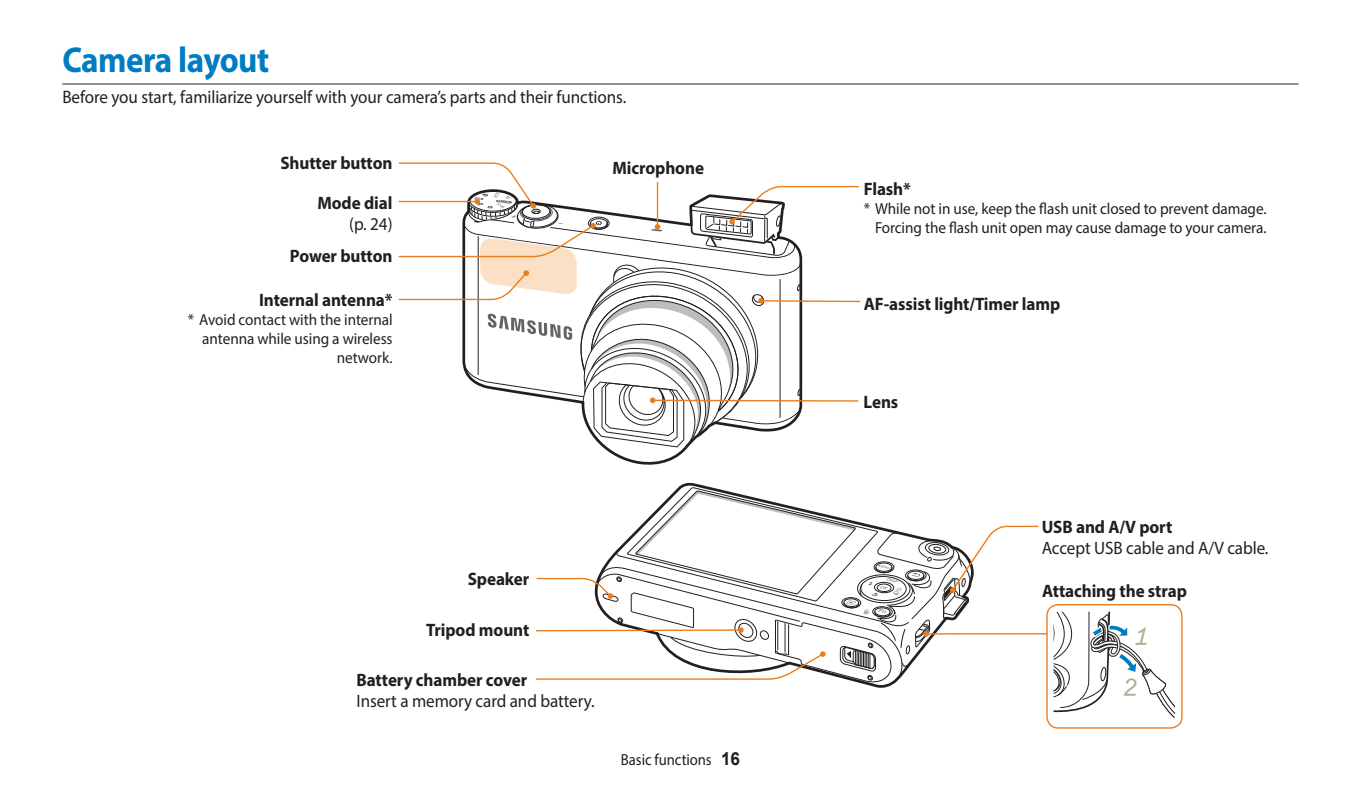
<style>
.page{position:relative;width:1361px;height:794px;background:#fff}
.page>*{position:absolute;margin:0;border:0;box-sizing:border-box;transform-origin:0 0}
.t1{font:700 36px "Myriad Pro";letter-spacing:-.015em;color:#007cc2;scale:.92 1}
.t2{font:700 18px "Myriad Pro";letter-spacing:-.005em;color:#231f20;scale:.95 1}
.t3{font:18px "Myriad Pro";letter-spacing:-.005em;color:#231f20;scale:.95 1}
.t4{font:18px "Glyphs ENG";color:#b8ab95}
.t5{font:16px/19px "Myriad Pro";letter-spacing:-.005em;color:#231f20;text-align:right;scale:.95 1}
.t6{font:16px "Myriad Pro";letter-spacing:-.005em;color:#231f20;scale:.92 1}
.s1{font-family:"Arial";font-weight:700;font-size:18px}
</style>
<div class="page">
<hr style="left:62px;top:84px;width:1236px;height:1px;background:#231f20">
<div style="left:1046px;top:604px;width:136px;height:124px;border:1px solid #ea7e1d;border-radius:11px"></div>
<svg style="left:1053px;top:611px;width:122px;height:107px"></svg>
<hr style="left:926px;top:633px;width:121px;height:1px;background:#ea7e1d">
<svg style="left:398px;top:162px;width:641px;height:523px"></svg>
<h1 class="t1" style="left:62px;top:47px;width:226px">Camera layout</h1>
<p class="t3" style="left:62px;top:90px;width:595px">Before you start, familiarize yourself with your camera’s parts and their functions.</p>
<p class="t2" style="left:280px;top:157px;width:119px">Shutter button</p>
<p class="t2" style="left:317px;top:197px;width:80px">Mode dial</p>
<p class="t3" style="left:349px;top:218px;width:47px">(p. 24)</p>
<p class="t2" style="left:290px;top:249px;width:109px">Power button</p>
<p class="t2" style="left:259px;top:293px;width:142px">Internal antenna*</p>
<p class="t5" style="left:188px;top:313px;width:217px">* Avoid contact with the internal antenna while using a wireless network.</p>
<p class="t2" style="left:612px;top:161px;width:98px">Microphone</p>
<p class="t2" style="left:468px;top:572px;width:66px">Speaker</p>
<p class="t2" style="left:426px;top:623px;width:110px">Tripod mount</p>
<p class="t2" style="left:356px;top:673px;width:181px">Battery chamber cover</p>
<p class="t3" style="left:356px;top:694px;width:252px">Insert a memory card and battery.</p>
<p class="t6" style="left:621px;top:753px;width:131px">Basic functions <span class="s1">16</span></p>
<p class="t2" style="left:863px;top:182px;width:51px">Flash*</p>
<p class="t5" style="left:863px;top:202px;width:425px">* While not in use, keep the flash unit closed to prevent damage.<br>Forcing the flash unit open may cause damage to your camera.</p>
<p class="t2" style="left:863px;top:297px;width:208px">AF-assist light/Timer lamp</p>
<p class="t2" style="left:863px;top:395px;width:38px">Lens</p>
<p class="t2" style="left:1041px;top:520px;width:139px">USB and A/V port</p>
<p class="t3" style="left:1041px;top:541px;width:240px">Accept USB cable and A/V cable.</p>
<p class="t2" style="left:1042px;top:584px;width:154px">Attaching the strap</p>
<p class="t4" style="left:1134px;top:627px;width:16px">x</p>
<p class="t4" style="left:1122px;top:678px;width:18px">y</p>
</div>
